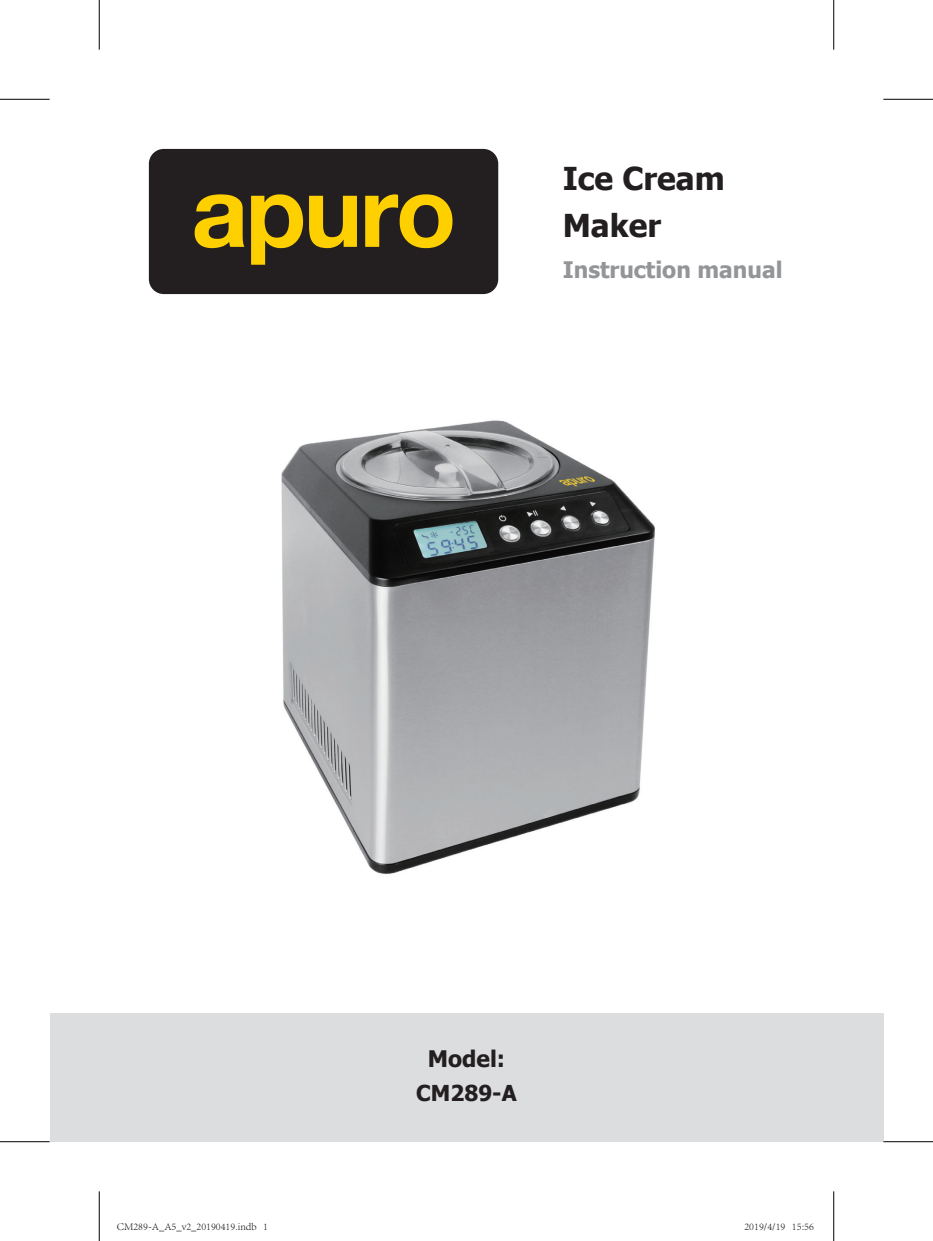
<style>
.page{position:relative;width:933px;height:1241px;background:#fff}
.page>*{position:absolute;margin:0;border:0;box-sizing:border-box;transform-origin:0 0}
.Product_name-UK{font:700 31.5px "Tahoma";color:#231f20}
.IM{font:700 22.75px "Tahoma";color:#939598}
.language_code-model{font:700 22.75px "Tahoma";color:#231f20}
.language_code-model-2{font:700 21.88px "Tahoma";color:#231f20}
.t1{font:300 10.5px "Adobe Song Std";color:#000}
</style>
<div class="page">
<div style="left:50px;top:1013px;width:833px;height:128px;background:#dcdddf"></div>
<img style="left:281px;top:420px;width:374px;height:454px">
<div style="left:149px;top:149px;width:349px;height:145px;background:#231f20;border-radius:15px"></div>
<svg style="left:195px;top:194px;width:257px;height:71px"></svg>
<hr style="left:0;top:99px;width:50px;height:1px;background:#000">
<hr style="left:883px;top:99px;width:50px;height:1px;background:#000">
<hr style="left:0;top:1141px;width:50px;height:1px;background:#000">
<hr style="left:883px;top:1141px;width:50px;height:1px;background:#000">
<hr style="left:99px;top:0;width:1px;height:50px;background:#000">
<hr style="left:99px;top:1191px;width:1px;height:49px;background:#000">
<hr style="left:833px;top:0;width:1px;height:50px;background:#000">
<hr style="left:833px;top:1191px;width:1px;height:49px;background:#000">
<p class="Product_name-UK" style="left:563px;top:156px;width:164px">Ice Cream</p>
<p class="Product_name-UK" style="left:563px;top:204px;width:100px">Maker</p>
<p class="IM" style="left:563px;top:253px;width:221px">Instruction manual</p>
<p class="language_code-model" style="left:428px;top:1042px;width:79px">Model:</p>
<p class="language_code-model-2" style="left:416px;top:1077px;width:102px">CM289-A</p>
<p class="t1" style="left:117px;top:1220px;width:153px">CM289-A_A5_v2_20190419.indb 1</p>
<p class="t1" style="left:744px;top:1220px;width:71px">2019/4/19 15:56</p>
</div>
